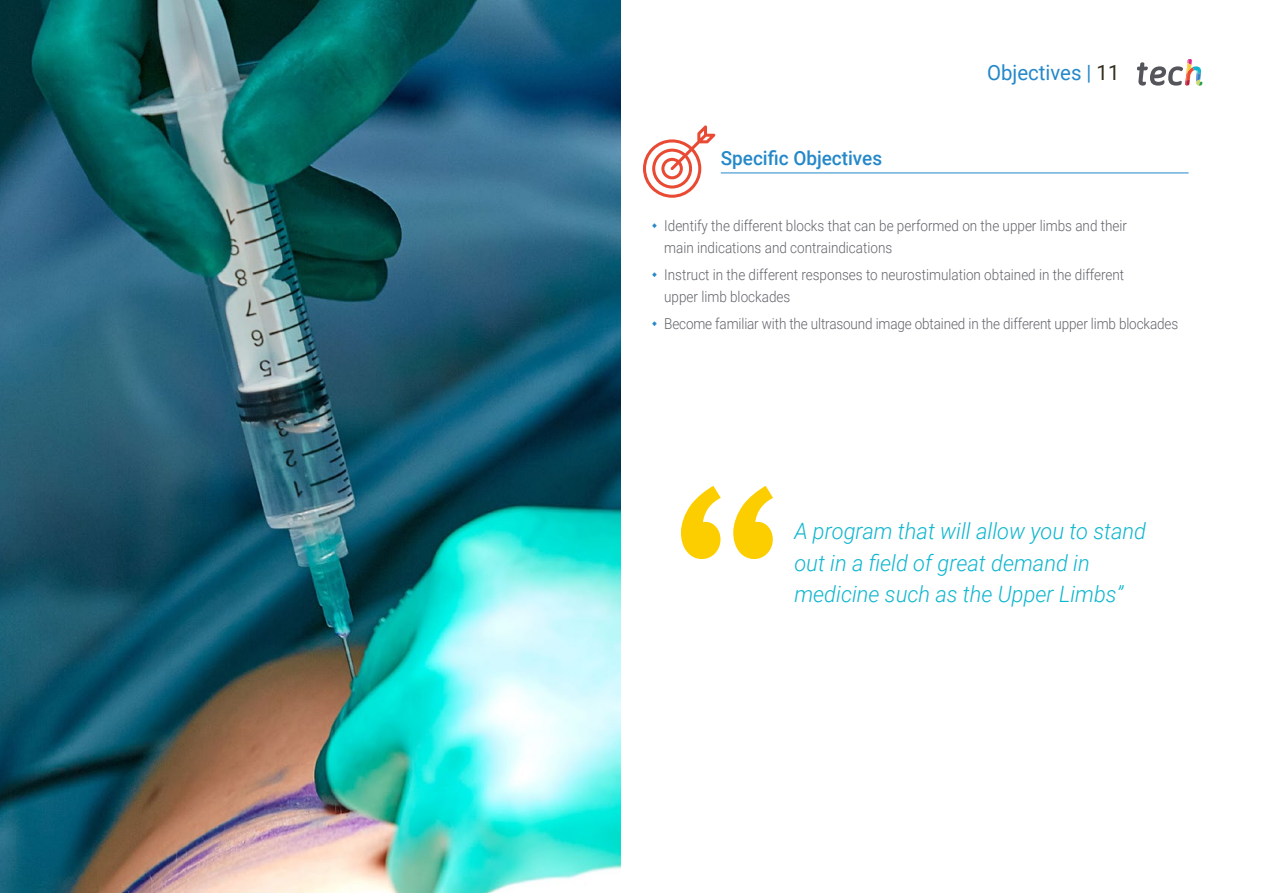
<style>
.page{position:relative;width:1263px;height:893px;background:#fff}
.page>*{position:absolute;margin:0;border:0;box-sizing:border-box;transform-origin:0 0}
.t1{font:italic 300 22.5px/31.5px "Roboto";color:#0fb6cf}
.t2{font:21px "Roboto";color:#2488c9}
.t3{font:500 19.5px "Roboto";color:#2488c9}
.t4{font:300 15px/22.5px "Roboto";color:#61646a;scale:.9 1}
.s1{color:#312e20}
</style>
<div class="page">
<svg style="left:643px;top:125px;width:72px;height:73px"></svg>
<hr style="left:721px;top:173px;width:467px;height:1px;background:#2488c9">
<svg style="left:1137px;top:59px;width:65px;height:27px"></svg>
<img style="left:0;top:0;width:621px;height:893px">
<svg style="left:681px;top:486px;width:92px;height:73px"></svg>
<h3 class="t3" style="left:721px;top:144px;width:163px">Specific Objectives</h3>
<h2 class="t2" style="left:987px;top:57px;width:134px">Objectives | <span class="s1">11</span></h2>
<p class="t4" style="left:664px;top:213px;width:516px">Identify the different blocks that can be performed on the upper limbs and their main indications and contraindications</p>
<p class="t4" style="left:664px;top:263px;width:513px">Instruct in the different responses to neurostimulation obtained in the different upper limb blockades</p>
<p class="t4" style="left:664px;top:312px;width:572px">Become familiar with the ultrasound image obtained in the different upper limb blockades</p>
<h1 class="t1" style="left:794px;top:515px;width:353px">A program that will allow you to stand out in a field of great demand in medicine such as the Upper Limbs”</h1>
</div>
